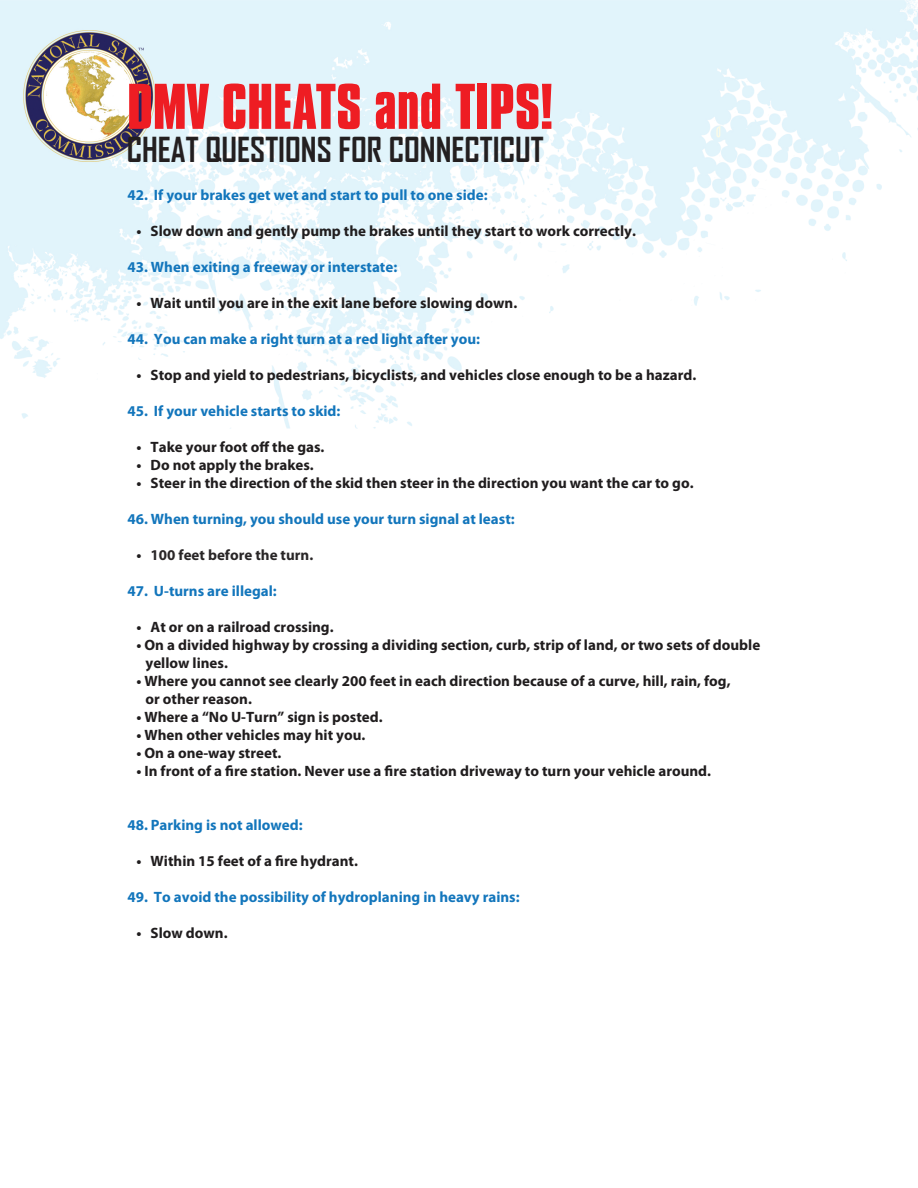
<style>
.page{position:relative;width:918px;height:1188px;background:#fff}
.page>*{position:absolute;margin:0;border:0;box-sizing:border-box;transform-origin:0 0}
.t1{font:700 55.5px "Compacta BT";color:#ee1d23}
.t2{font:700 33px "Agency FB";color:#231f20}
.t3{font:700 15px/18px "Myriad Pro";color:#201d1e}
.t4{font:700 15px "Myriad Pro";color:#1376bc}
.t5{font:700 15px "Myriad Pro";color:#292627}
.s1{color:#201d1e}
</style>
<div class="page">
<img style="left:0;top:0;width:918px;height:429px">
<svg style="left:715px;top:125px;width:6px;height:14px"></svg>
<p class="t1" style="left:127px;top:73px;width:427px">DMV CHEATS and TIPS!</p>
<p class="t2" style="left:127px;top:129px;width:418px">CHEAT QUESTIONS FOR CONNECTICUT</p>
<p class="t4" style="left:127px;top:185px;width:362px">42. If your brakes get wet and start to pull to one side:</p>
<p class="t3" style="left:136px;top:221px;width:501px">• Slow down and gently pump the brakes until they start to work correctly.</p>
<p class="t4" style="left:127px;top:257px;width:271px">43. When exiting a freeway or interstate:</p>
<p class="t3" style="left:136px;top:293px;width:382px">• Wait until you are in the exit lane before slowing down.</p>
<p class="t4" style="left:127px;top:329px;width:354px">44. You can make a right turn at a red light after you:</p>
<p class="t3" style="left:136px;top:365px;width:561px">• Stop and yield to pedestrians, bicyclists, and vehicles close enough to be a hazard.</p>
<p class="t4" style="left:127px;top:401px;width:215px">45. If your vehicle starts to skid:</p>
<p class="t3" style="left:136px;top:437px;width:190px">• Take your foot off the gas.</p>
<p class="t3" style="left:136px;top:455px;width:179px">• Do not apply the brakes.</p>
<p class="t3" style="left:136px;top:473px;width:559px">• Steer in the direction of the skid then steer in the direction you want the car to go.</p>
<p class="t4" style="left:127px;top:509px;width:389px">46. When turning, you should use your turn signal at least:</p>
<p class="t5" style="left:136px;top:545px;width:178px"><span class="s1">•</span> 100 feet before the turn.</p>
<p class="t4" style="left:127px;top:581px;width:151px">47. U-turns are illegal:</p>
<p class="t3" style="left:136px;top:617px;width:199px">• At or on a railroad crossing.</p>
<p class="t3" style="left:146px;top:635px;width:616px;text-indent:-9px">• On a divided highway by crossing a dividing section, curb, strip of land, or two sets of double yellow lines.</p>
<p class="t3" style="left:146px;top:671px;width:587px;text-indent:-9px">• Where you cannot see clearly 200 feet in each direction because of a curve, hill, rain, fog, or other reason.</p>
<p class="t3" style="left:136px;top:707px;width:248px">• Where a “No U-Turn” sign is posted.</p>
<p class="t3" style="left:136px;top:725px;width:230px">• When other vehicles may hit you.</p>
<p class="t3" style="left:136px;top:743px;width:146px">• On a one-way street.</p>
<p class="t3" style="left:136px;top:761px;width:576px">• In front of a fire station. Never use a fire station driveway to turn your vehicle around.</p>
<p class="t4" style="left:127px;top:815px;width:177px">48. Parking is not allowed:</p>
<p class="t3" style="left:136px;top:851px;width:223px">• Within 15 feet of a fire hydrant.</p>
<p class="t4" style="left:127px;top:887px;width:394px">49. To avoid the possibility of hydroplaning in heavy rains:</p>
<p class="t3" style="left:136px;top:923px;width:93px">• Slow down.</p>
</div>
